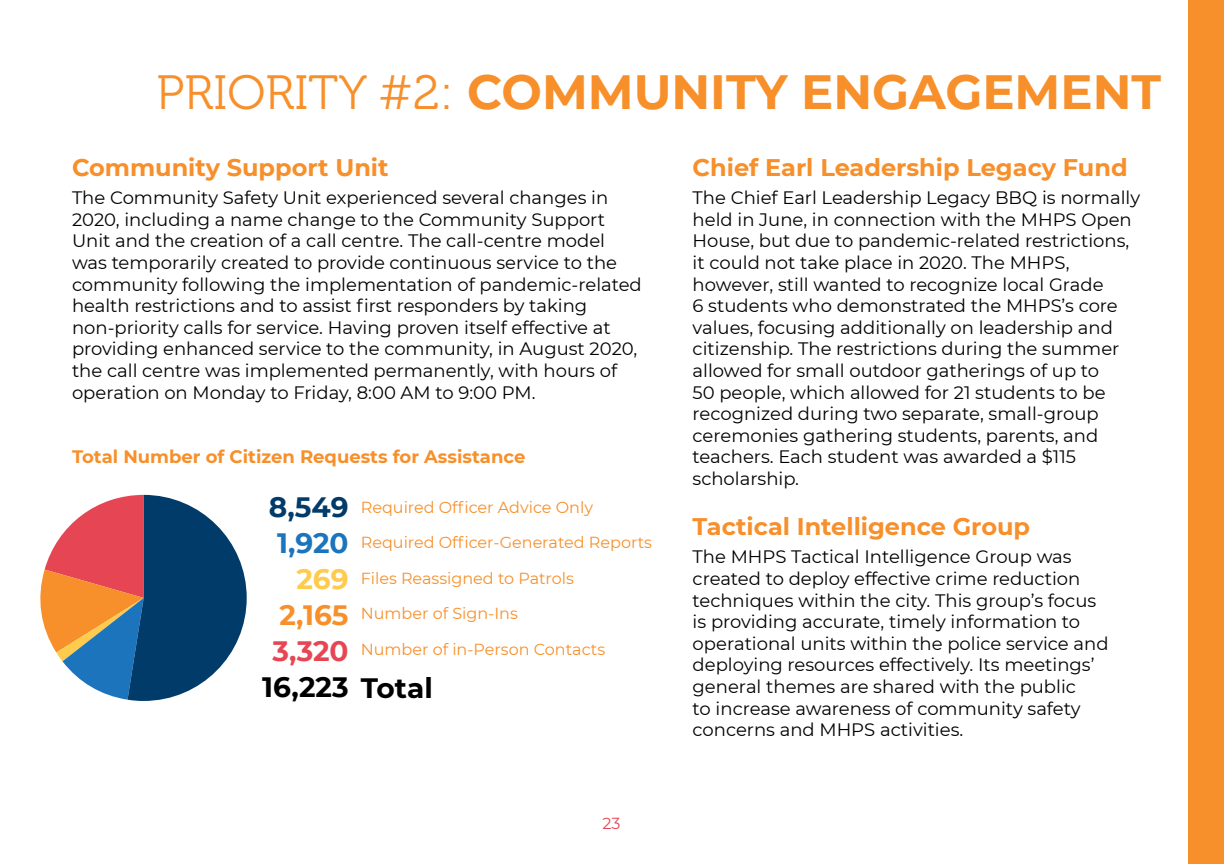
<style>
.page{position:relative;width:1224px;height:864px;background:#fff}
.page>*{position:absolute;margin:0;border:0;box-sizing:border-box;transform-origin:0 0}
.t1{font:700 48px "Montserrat";color:#f78f2a}
.t2{font:700 28px "Montserrat";color:#000}
.t3{font:700 28px "Montserrat";color:#003b6a}
.t4{font:700 28px "Montserrat";color:#1c75bc}
.t5{font:700 28px "Montserrat";color:#f7902b}
.t6{font:700 28px "Montserrat";color:#e64653}
.t7{font:700 28px "Montserrat";color:#ffcb4c}
.t8{font:700 24px "Montserrat";color:#f78f2a}
.t9{font:18px/21.6px "Montserrat";color:#000}
.t10{font:700 18px "Montserrat";color:#f78f2a}
.t11{font:16px "Montserrat";color:#f7902b}
.t12{font:16px "Montserrat";color:#e64653}
.s1{font-family:"Museo 300";font-weight:400}
</style>
<div class="page">
<div style="left:1188px;top:0;width:36px;height:864px;background:#f78f2a"></div>
<svg style="left:40px;top:495px;width:207px;height:206px"></svg>
<h1 class="t1" style="left:157px;top:57px;width:1006px"><span class="s1">PRIORITY #2:</span> COMMUNITY ENGAGEMENT</h1>
<h3 class="t8" style="left:72px;top:150px;width:318px">Community Support Unit</h3>
<p class="t9" style="left:72px;top:186px;width:571px">The Community Safety Unit experienced several changes in 2020, including a name change to the Community Support Unit and the creation of a call centre. The call-centre model was temporarily created to provide continuous service to the community following the implementation of pandemic-related health restrictions and to assist first responders by taking non-priority calls for service. Having proven itself effective at providing enhanced service to the community, in August 2020, the call centre was implemented permanently, with hours of operation on Monday to Friday, 8:00 AM to 9:00 PM.</p>
<p class="t10" style="left:72px;top:444px;width:455px">Total Number of Citizen Requests for Assistance</p>
<h2 class="t3" style="left:269px;top:487px;width:81px">8,549</h2>
<h2 class="t4" style="left:277px;top:523px;width:73px">1,920</h2>
<h2 class="t7" style="left:296px;top:559px;width:54px">269</h2>
<h2 class="t5" style="left:279px;top:595px;width:71px">2,165</h2>
<h2 class="t6" style="left:273px;top:631px;width:78px">3,320</h2>
<h2 class="t2" style="left:262px;top:667px;width:172px">16,223 Total</h2>
<p class="t11" style="left:361px;top:496px;width:234px">Required Officer Advice Only</p>
<p class="t11" style="left:361px;top:532px;width:293px">Required Officer-Generated Reports</p>
<p class="t11" style="left:361px;top:567px;width:215px">Files Reassigned to Patrols</p>
<p class="t11" style="left:361px;top:603px;width:159px">Number of Sign-Ins</p>
<p class="t11" style="left:361px;top:638px;width:246px">Number of in-Person Contacts</p>
<p class="t12" style="left:602px;top:813px;width:20px">23</p>
<h3 class="t8" style="left:693px;top:150px;width:437px">Chief Earl Leadership Legacy Fund</h3>
<p class="t9" style="left:693px;top:186px;width:449px">The Chief Earl Leadership Legacy BBQ is normally held in June, in connection with the MHPS Open House, but due to pandemic-related restrictions, it could not take place in 2020. The MHPS, however, still wanted to recognize local Grade<br>6 students who demonstrated the MHPS’s core values, focusing additionally on leadership and citizenship. The restrictions during the summer allowed for small outdoor gatherings of up to<br>50 people, which allowed for 21 students to be recognized during two separate, small-group ceremonies gathering students, parents, and teachers. Each student was awarded a $115 scholarship.</p>
<h3 class="t8" style="left:693px;top:510px;width:339px">Tactical Intelligence Group</h3>
<p class="t9" style="left:693px;top:546px;width:417px">The MHPS Tactical Intelligence Group was created to deploy effective crime reduction techniques within the city. This group’s focus is providing accurate, timely information to operational units within the police service and deploying resources effectively. Its meetings’ general themes are shared with the public<br>to increase awareness of community safety concerns and MHPS activities.</p>
</div>
